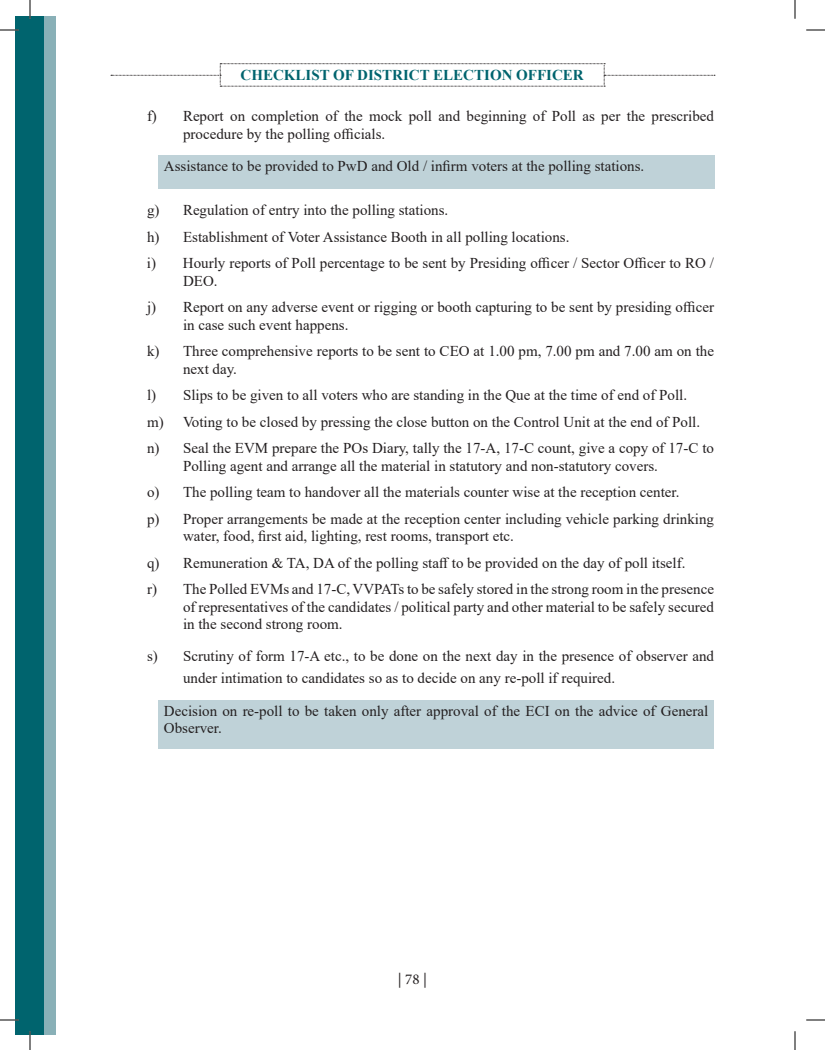
<style>
.page{position:relative;width:825px;height:1050px;background:#fff}
.page>*{position:absolute;margin:0;border:0;box-sizing:border-box;transform-origin:0 0}
.t1{font:15px/26.5px "Times New Roman";color:#231f20}
.t2{font:700 15px "Times New Roman";color:#00646e}
.t3{font:15px "Minion Pro";color:#231f20}
</style>
<div class="page">
<div style="left:16px;top:16px;width:39px;height:1018px;background:#89b0b7"></div>
<div style="left:16px;top:16px;width:28px;height:1018px;background:#00646e"></div>
<svg style="left:111px;top:63px;width:604px;height:24px"></svg>
<div style="left:158px;top:155px;width:556px;height:34px;background:#bfd2d8"></div>
<div style="left:158px;top:700px;width:556px;height:49px;background:#bfd2d8"></div>
<svg style="left:0;top:30px;width:19px;height:1px"></svg>
<svg style="left:806px;top:30px;width:19px;height:1px"></svg>
<svg style="left:0;top:1020px;width:19px;height:1px"></svg>
<svg style="left:806px;top:1020px;width:19px;height:1px"></svg>
<svg style="left:30px;top:0;width:1px;height:19px"></svg>
<svg style="left:30px;top:1031px;width:1px;height:19px"></svg>
<svg style="left:795px;top:0;width:1px;height:19px"></svg>
<svg style="left:795px;top:1031px;width:1px;height:19px"></svg>
<p class="t2" style="left:241px;top:64px;width:345px">CHECKLIST OF DISTRICT ELECTION OFFICER</p>
<p class="t1" style="left:183px;top:107px;width:532px;line-height:17.5px;text-indent:-36px">f) Report on completion of the mock poll and beginning of Poll as per the prescribed procedure by the polling officials.</p>
<p class="t1" style="left:164px;top:153px;width:482px">Assistance to be provided to PwD and Old / infirm voters at the polling stations.</p>
<p class="t1" style="left:147px;top:197px;width:569px">g) Regulation of entry into the polling stations.<br>h) Establishment of Voter Assistance Booth in all polling locations.<br>i) Hourly reports of Poll percentage to be sent by Presiding officer / Sector Officer to RO /</p>
<p class="t1" style="left:147px;top:267px;width:568px;text-indent:36px">DEO.<br>j) Report on any adverse event or rigging or booth capturing to be sent by presiding officer</p>
<p class="t1" style="left:147px;top:311px;width:568px;text-indent:36px">in case such event happens.<br>k) Three comprehensive reports to be sent to CEO at 1.00 pm, 7.00 pm and 7.00 am on the</p>
<p class="t1" style="left:147px;top:355px;width:569px;text-indent:36px">next day.<br>l) Slips to be given to all voters who are standing in the Que at the time of end of Poll.<br>m) Voting to be closed by pressing the close button on the Control Unit at the end of Poll. n) Seal the EVM prepare the POs Diary, tally the 17-A, 17-C count, give a copy of 17-C to</p>
<p class="t1" style="left:147px;top:452px;width:569px;text-indent:36px">Polling agent and arrange all the material in statutory and non-statutory covers.<br>o) The polling team to handover all the materials counter wise at the reception center.<br>p) Proper arrangements be made at the reception center including vehicle parking drinking</p>
<p class="t1" style="left:147px;top:523px;width:569px;text-indent:36px">water, food, first aid, lighting, rest rooms, transport etc.<br>q) Remuneration &amp; TA, DA of the polling staff to be provided on the day of poll itself.<br>r) The Polled EVMs and 17-C, VVPATs to be safely stored in the strong room in the presence</p>
<p class="t1" style="left:183px;top:598px;width:532px;line-height:17.5px">of representatives of the candidates / political party and other material to be safely secured in the second strong room.</p>
<p class="t1" style="left:183px;top:644px;width:533px;line-height:22.5px;text-indent:-36px">s) Scrutiny of form 17-A etc., to be done on the next day in the presence of observer and under intimation to candidates so as to decide on any re-poll if required.</p>
<p class="t1" style="left:164px;top:702px;width:546px;line-height:17.5px">Decision on re-poll to be taken only after approval of the ECI on the advice of General<br>Observer.</p>
<p class="t3" style="left:398px;top:969px;width:31px">| 78 |</p>
</div>
